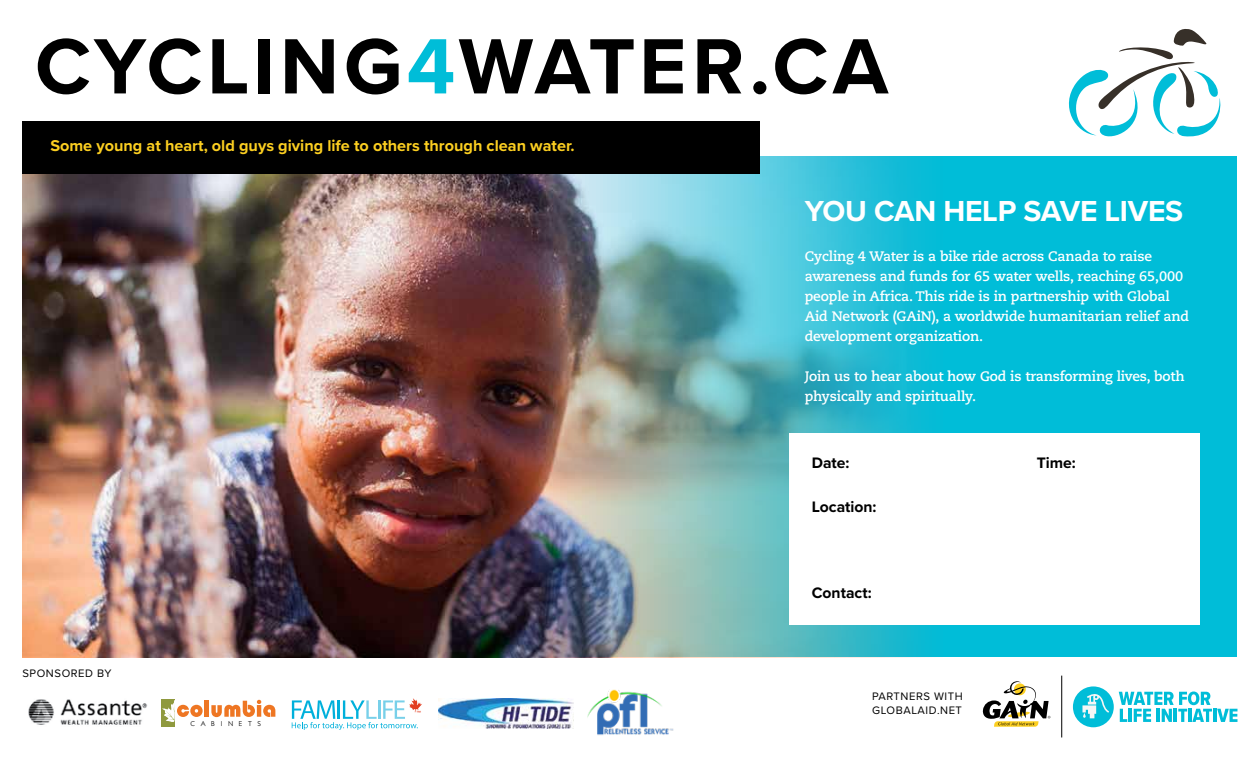
<style>
.page{position:relative;width:1260px;height:765px;background:#fff}
.page>*{position:absolute;margin:0;border:0;box-sizing:border-box;transform-origin:0 0}
.t1{font:700 81.25px "Proxima Nova";letter-spacing:.04em;color:#000}
.t2{font:700 30px "Proxima Nova";letter-spacing:-.01em;color:#fff}
.t3{font:700 16.25px "Proxima Nova";color:#fccf21}
.t4{font:700 15.75px "Proxima Nova";color:#000}
.t5{font:700 13.75px/20px "Caecilia LT Std";letter-spacing:-.01em;color:#fff}
.t6{font:11.25px "Proxima Nova";letter-spacing:.05em;color:#000}
.t7{font:300 7px "Klill";letter-spacing:.8em;color:#000}
.t8{font:700 6.12px "Aaux Pro OT";color:#e23e21;scale:1.18 1}
.s1{color:#00bdd8}
</style>
<div class="page">
<div style="left:22px;top:157px;width:1216px;height:500px;background:#00bdd8"></div>
<img style="left:22px;top:157px;width:899px;height:500px">
<div style="left:789px;top:433px;width:410px;height:192px;background:#fff"></div>
<div style="left:22px;top:121px;width:738px;height:52px;background:#000"></div>
<svg style="left:1069px;top:29px;width:151px;height:108px"></svg>
<div style="left:1073px;top:686px;width:41px;height:41px;background:#00bdd8;border-radius:50%"></div>
<svg style="left:1082px;top:693px;width:27px;height:25px"></svg>
<svg style="left:1119px;top:692px;width:118px;height:30px"></svg>
<svg style="left:983px;top:681px;width:67px;height:46px"></svg>
<hr style="left:1062px;top:676px;width:1px;height:61px;background:#000">
<svg style="left:292px;top:698px;width:130px;height:31px"></svg>
<div style="left:204px;top:701px;width:5px;height:16px;background:#ee7623"></div>
<svg style="left:211px;top:700px;width:64px;height:17px"></svg>
<div style="left:161px;top:700px;width:14px;height:27px;background:#8f993e"></div>
<svg style="left:163px;top:700px;width:40px;height:22px"></svg>
<img style="left:28px;top:699px;width:119px;height:26px">
<img style="left:587px;top:689px;width:87px;height:46px">
<img style="left:438px;top:698px;width:136px;height:31px">
<h1 class="t1" style="left:35px;top:6px;width:855px">CYCLING<span class="s1">4</span>WATER.CA</h1>
<p class="t3" style="left:50px;top:134px;width:526px">Some young at heart, old guys giving life to others through clean water.</p>
<p class="t6" style="left:22px;top:665px;width:90px">SPONSORED BY</p>
<h2 class="t2" style="left:805px;top:188px;width:380px">YOU CAN HELP SAVE LIVES</h2>
<p class="t5" style="left:805px;top:246px;width:386px">Cycling 4 Water is a bike ride across Canada to raise awareness and funds for 65 water wells, reaching 65,000 people in Africa. This ride is in partnership with Global Aid Network (GAiN), a worldwide humanitarian relief and development organization.</p>
<p class="t5" style="left:805px;top:366px;width:381px">Join us to hear about how God is transforming lives, both physically and spiritually.</p>
<p class="t4" style="left:812px;top:451px;width:39px">Date:</p>
<p class="t4" style="left:1037px;top:451px;width:41px">Time:</p>
<p class="t4" style="left:812px;top:495px;width:66px">Location:</p>
<p class="t4" style="left:812px;top:581px;width:61px">Contact:</p>
<p class="t6" style="left:872px;top:688px;width:92px">PARTNERS WITH</p>
<p class="t7" style="left:191px;top:719px;width:72px">CABINETS</p>
<p class="t8" style="left:417px;top:709px;width:5px">™</p>
<p class="t6" style="left:872px;top:702px;width:91px">GLOBALAID.NET</p>
</div>
